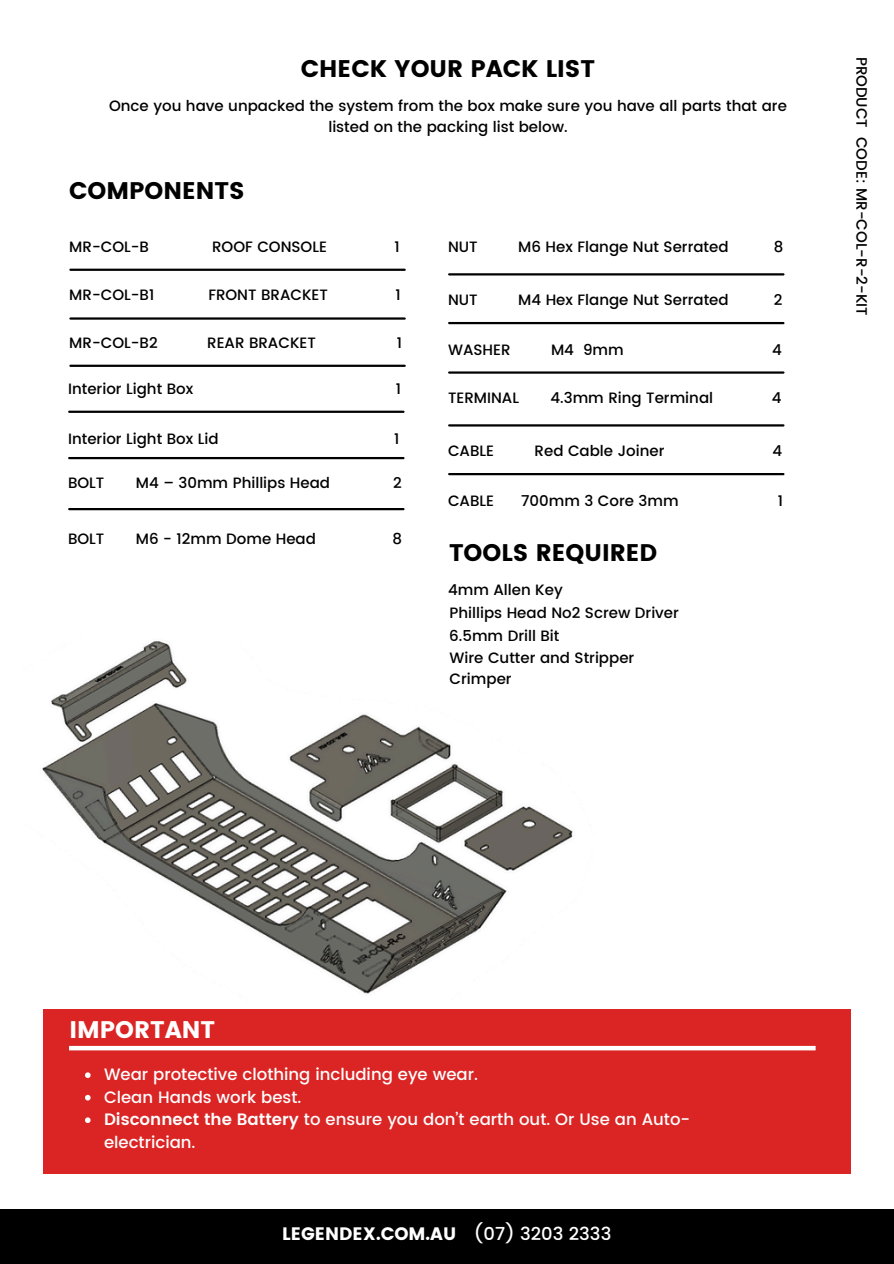
<style>
.page{position:relative;width:894px;height:1264px;background:#fff}
.page>*{position:absolute;margin:0;border:0;box-sizing:border-box;transform-origin:0 0}
.t1{font:24px "Poppins";color:#000}
.t2{font:24px "Poppins";color:#fff}
.t3{font:18px "Poppins";color:#fff}
.t4{font:500 18px "Poppins";color:#fff}
.t5{font:500 16.5px/22.5px "Poppins";color:#fefefe}
.t6{font:500 15px/20.2px "Poppins";color:#000;text-align:center}
.s1{font-weight:600}
</style>
<div class="page">
<div style="left:0;top:1208px;width:893px;height:55px;background:#000"></div>
<hr style="left:70px;top:269px;width:334px;height:2px;background:#000">
<hr style="left:70px;top:317px;width:334px;height:3px;background:#000">
<hr style="left:70px;top:364px;width:334px;height:3px;background:#000">
<div style="left:43px;top:1009px;width:807px;height:165px;background:#db2424"></div>
<div style="left:69px;top:1045px;width:746px;height:5px;background:#fff"></div>
<hr style="left:69px;top:508px;width:334px;height:2px;background:#000">
<hr style="left:69px;top:410px;width:334px;height:3px;background:#000">
<hr style="left:69px;top:457px;width:334px;height:2px;background:#000">
<hr style="left:449px;top:322px;width:334px;height:2px;background:#000">
<hr style="left:449px;top:273px;width:334px;height:2px;background:#000">
<hr style="left:449px;top:371px;width:334px;height:3px;background:#000">
<hr style="left:449px;top:473px;width:334px;height:2px;background:#000">
<hr style="left:449px;top:424px;width:334px;height:2px;background:#000">
<img style="left:42px;top:641px;width:531px;height:353px">
<svg style="left:85px;top:1072px;width:6px;height:5px"></svg>
<svg style="left:85px;top:1094px;width:6px;height:6px"></svg>
<svg style="left:85px;top:1117px;width:6px;height:5px"></svg>
<h5 class="t1" style="left:301px;top:54px;width:295px">CHECK YOUR PACK LIST</h5>
<p class="t6" style="left:109px;top:96px;width:679px">Once you have unpacked the system from the box make sure you have all parts that are listed on the packing list below.</p>
<p class="t1" style="left:69px;top:176px;width:177px">COMPONENTS</p>
<h1 class="t6" style="left:69px;top:236px;width:81px">MR-COL-B</h1>
<h1 class="t6" style="left:212px;top:236px;width:116px">ROOF CONSOLE</h1>
<h1 class="t6" style="left:394px;top:236px;width:7px">1</h1>
<h5 class="t6" style="left:69px;top:284px;width:86px">MR-COL-B1</h5>
<h5 class="t6" style="left:208px;top:284px;width:121px">FRONT BRACKET</h5>
<h5 class="t6" style="left:395px;top:284px;width:7px">1</h5>
<h5 class="t6" style="left:69px;top:332px;width:90px">MR-COL-B2</h5>
<h5 class="t6" style="left:207px;top:332px;width:110px">REAR BRACKET</h5>
<h5 class="t6" style="left:397px;top:332px;width:7px">1</h5>
<p class="t6" style="left:68px;top:378px;width:127px">Interior Light Box</p>
<p class="t6" style="left:396px;top:378px;width:7px">1</p>
<h1 class="t6" style="left:68px;top:428px;width:152px">Interior Light Box Lid</h1>
<h1 class="t6" style="left:394px;top:428px;width:7px">1</h1>
<p class="t6" style="left:68px;top:473px;width:38px">BOLT</p>
<p class="t6" style="left:136px;top:473px;width:196px">M4 – 30mm Phillips Head</p>
<p class="t6" style="left:393px;top:473px;width:10px">2</p>
<p class="t6" style="left:68px;top:529px;width:38px">BOLT</p>
<p class="t6" style="left:136px;top:529px;width:181px">M6 - 12mm Dome Head</p>
<p class="t6" style="left:392px;top:529px;width:11px">8</p>
<p class="t6" style="left:448px;top:236px;width:31px">NUT</p>
<p class="t6" style="left:518px;top:236px;width:212px">M6 Hex Flange Nut Serrated</p>
<p class="t6" style="left:773px;top:236px;width:11px">8</p>
<p class="t6" style="left:448px;top:289px;width:31px">NUT</p>
<p class="t6" style="left:518px;top:289px;width:212px">M4 Hex Flange Nut Serrated</p>
<p class="t6" style="left:773px;top:289px;width:10px">2</p>
<p class="t6" style="left:448px;top:339px;width:64px">WASHER</p>
<p class="t6" style="left:551px;top:339px;width:74px">M4 9mm</p>
<p class="t6" style="left:772px;top:339px;width:11px">4</p>
<h5 class="t6" style="left:448px;top:387px;width:72px">TERMINAL</h5>
<h5 class="t6" style="left:550px;top:387px;width:164px">4.3mm Ring Terminal</h5>
<h5 class="t6" style="left:771px;top:387px;width:11px">4</h5>
<h2 class="t6" style="left:448px;top:440px;width:48px">CABLE</h2>
<h2 class="t6" style="left:534px;top:440px;width:131px">Red Cable Joiner</h2>
<h2 class="t6" style="left:772px;top:440px;width:11px">4</h2>
<h3 class="t6" style="left:448px;top:490px;width:48px">CABLE</h3>
<h3 class="t6" style="left:521px;top:490px;width:159px">700mm 3 Core 3mm</h3>
<h3 class="t6" style="left:777px;top:490px;width:7px">1</h3>
<p class="t1" style="left:449px;top:538px;width:210px">TOOLS REQUIRED</p>
<h1 class="t6" style="left:448px;top:579px;width:116px">4mm Allen Key</h1>
<p class="t6" style="left:449px;top:602px;width:231px">Phillips Head No2 Screw Driver</p>
<p class="t6" style="left:449px;top:625px;width:112px">6.5mm Drill Bit</p>
<p class="t6" style="left:449px;top:648px;width:186px">Wire Cutter and Stripper</p>
<p class="t6" style="left:449px;top:668px;width:64px">Crimper</p>
<p class="t6" style="left:871px;top:57px;width:260px;rotate:90deg">PRODUCT CODE: MR-COL-R-2-KIT</p>
<p class="t2" style="left:70px;top:1015px;width:147px">IMPORTANT</p>
<p class="t5" style="left:104px;top:1063px;width:375px">Wear protective clothing including eye wear.</p>
<p class="t5" style="left:104px;top:1085px;width:199px">Clean Hands work best.</p>
<p class="t5" style="left:104px;top:1108px;width:587px"><span class="s1">Disconnect the Battery</span> to ensure you don’t earth out. Or Use an Auto&shy;electrician.</p>
<p class="t3" style="left:282px;top:1223px;width:175px">LEGENDEX.COM.AU</p>
<p class="t4" style="left:473px;top:1223px;width:139px">(07) 3203 2333</p>
</div>
